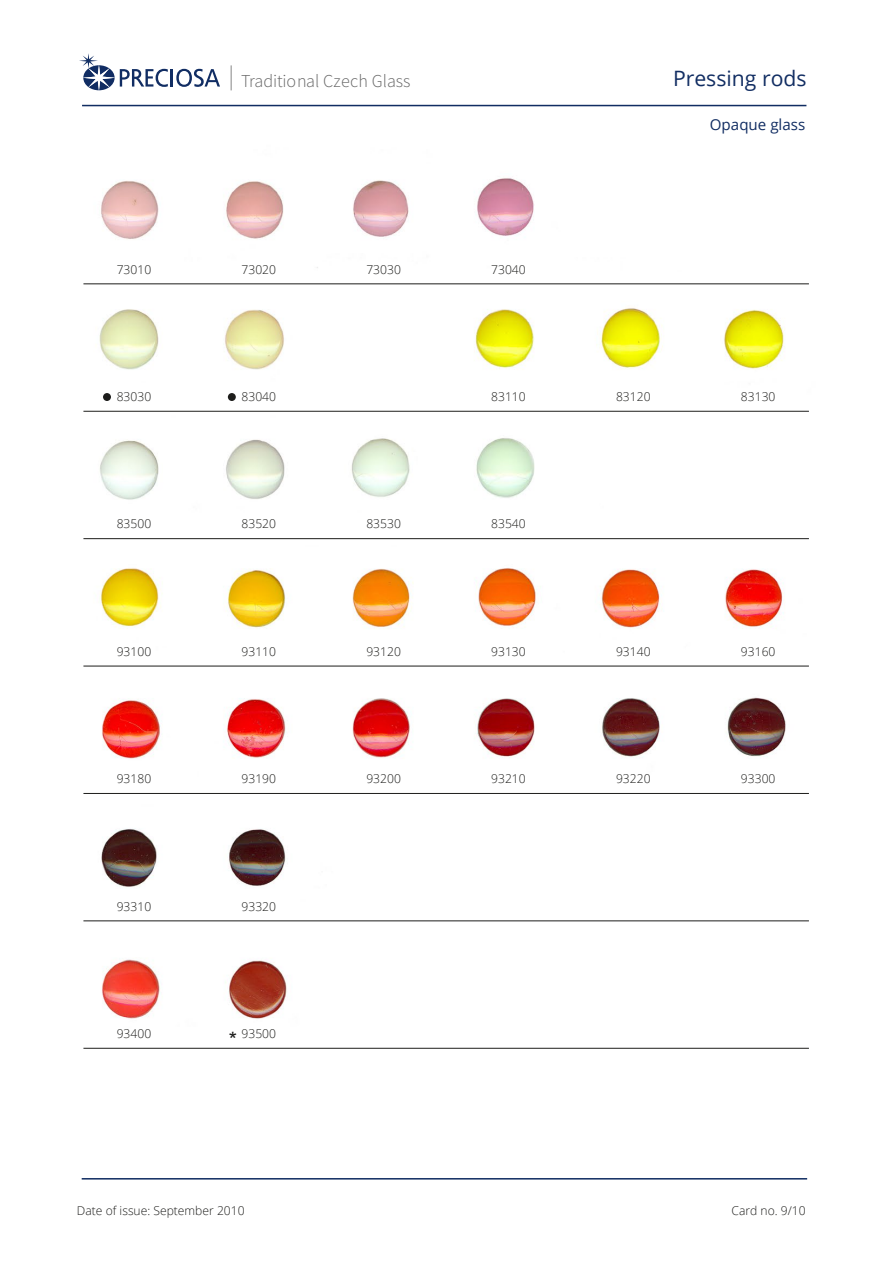
<style>
.page{position:relative;width:893px;height:1263px;background:#fff}
.page>*{position:absolute;margin:0;border:0;box-sizing:border-box;transform-origin:0 0}
.t1{font:21.15px "Open Sans";color:#112d62}
.t2{font:21.15px "Arial";color:#1d1d1b}
.t3{font:300 18.15px "Source Sans Pro";color:#676767}
.t4{font:15.15px "Open Sans";color:#112d62}
.t5{font:300 12.15px "Open Sans";color:#1d1d1b}
.t6{font:300 12.15px "Open Sans";color:#1e1e1c}
</style>
<div class="page">
<img style="left:81px;top:65px;width:728px;height:1115px">
<div style="left:103px;top:393px;width:8px;height:8px;background:#1d1d1b;border-radius:50%"></div>
<div style="left:228px;top:393px;width:8px;height:8px;background:#1d1d1b;border-radius:50%"></div>
<hr style="left:82px;top:1178px;width:725px;height:1px;background:#112d62">
<hr style="left:82px;top:105px;width:724px;height:1px;background:#112d62">
<svg style="left:231px;top:65px;width:1px;height:25px"></svg>
<svg style="left:79px;top:53px;width:141px;height:37px"></svg>
<hr style="left:83px;top:284px;width:726px;height:1px;background:#1d1d1b">
<hr style="left:83px;top:411px;width:726px;height:1px;background:#1d1d1b">
<hr style="left:83px;top:538px;width:726px;height:1px;background:#1d1d1b">
<hr style="left:83px;top:666px;width:726px;height:1px;background:#1d1d1b">
<hr style="left:83px;top:793px;width:726px;height:1px;background:#1d1d1b">
<hr style="left:83px;top:920px;width:726px;height:1px;background:#1d1d1b">
<hr style="left:83px;top:1048px;width:726px;height:1px;background:#1d1d1b">
<h2 class="t3" style="left:241px;top:70px;width:171px">Traditional Czech Glass</h2>
<h1 class="t1" style="left:673px;top:63px;width:135px">Pressing rods</h1>
<p class="t4" style="left:710px;top:114px;width:97px">Opaque glass</p>
<p class="t5" style="left:117px;top:261px;width:36px">73010</p>
<p class="t5" style="left:242px;top:261px;width:36px">73020</p>
<p class="t5" style="left:366px;top:261px;width:36px">73030</p>
<p class="t5" style="left:491px;top:261px;width:36px">73040</p>
<p class="t5" style="left:117px;top:388px;width:36px">83030</p>
<p class="t5" style="left:242px;top:388px;width:36px">83040</p>
<p class="t5" style="left:491px;top:388px;width:36px">83110</p>
<p class="t5" style="left:616px;top:388px;width:36px">83120</p>
<p class="t5" style="left:741px;top:388px;width:36px">83130</p>
<p class="t5" style="left:117px;top:516px;width:36px">83500</p>
<p class="t5" style="left:242px;top:516px;width:36px">83520</p>
<p class="t5" style="left:366px;top:516px;width:36px">83530</p>
<p class="t5" style="left:491px;top:516px;width:36px">83540</p>
<p class="t5" style="left:117px;top:643px;width:36px">93100</p>
<p class="t5" style="left:242px;top:643px;width:36px">93110</p>
<p class="t5" style="left:366px;top:643px;width:36px">93120</p>
<p class="t5" style="left:491px;top:643px;width:36px">93130</p>
<p class="t5" style="left:616px;top:643px;width:36px">93140</p>
<p class="t5" style="left:741px;top:643px;width:36px">93160</p>
<p class="t5" style="left:117px;top:770px;width:36px">93180</p>
<p class="t5" style="left:242px;top:770px;width:36px">93190</p>
<p class="t5" style="left:366px;top:770px;width:36px">93200</p>
<p class="t5" style="left:491px;top:770px;width:36px">93210</p>
<p class="t5" style="left:616px;top:770px;width:36px">93220</p>
<p class="t5" style="left:741px;top:770px;width:36px">93300</p>
<p class="t5" style="left:117px;top:898px;width:36px">93310</p>
<p class="t5" style="left:242px;top:898px;width:36px">93320</p>
<p class="t5" style="left:117px;top:1025px;width:36px">93400</p>
<p class="t5" style="left:242px;top:1025px;width:36px">93500</p>
<h1 class="t2" style="left:229px;top:1025px;width:10px">*</h1>
<p class="t6" style="left:77px;top:1202px;width:169px">Date of issue: September 2010</p>
<p class="t5" style="left:732px;top:1202px;width:76px">Card no. 9/10</p>
</div>
